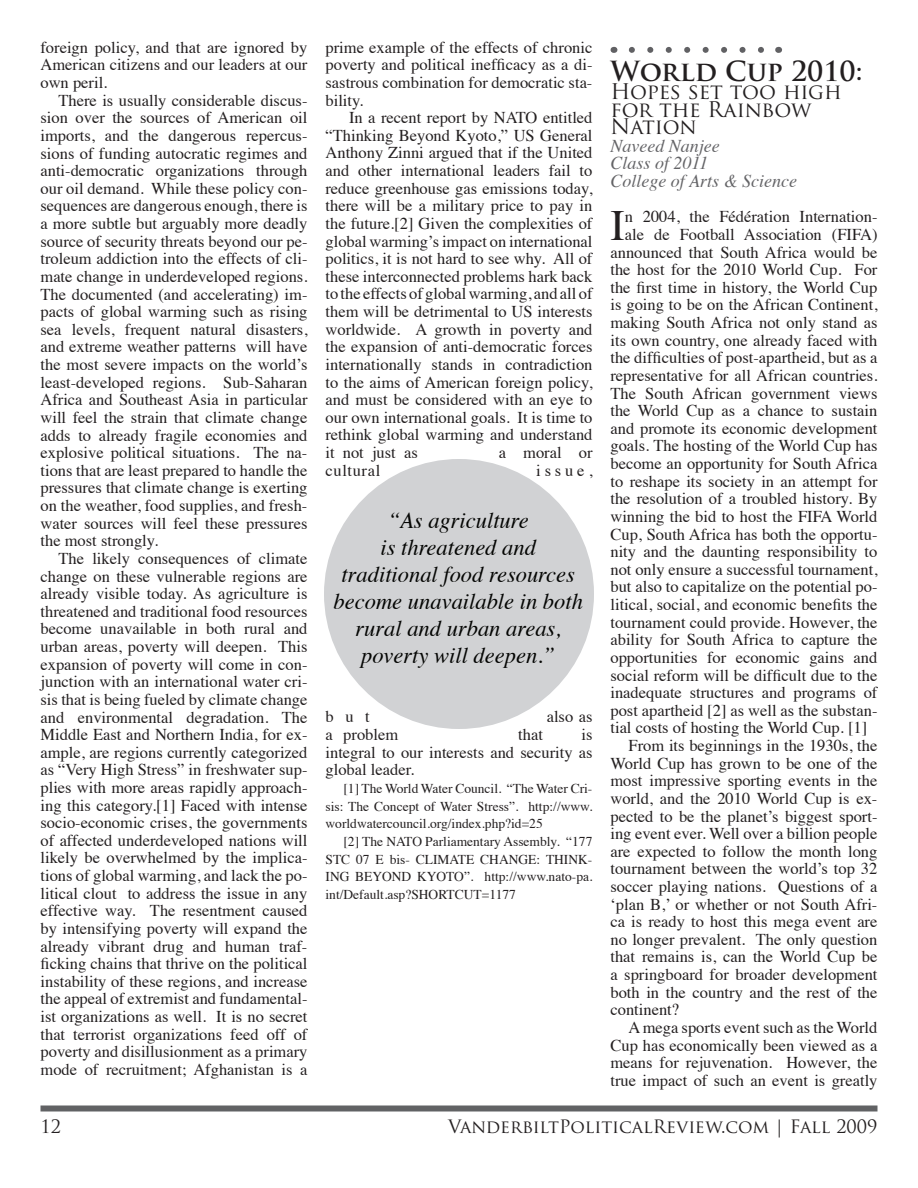
<style>
.page{position:relative;width:918px;height:1188px;background:#fff}
.page>*{position:absolute;margin:0;border:0;box-sizing:border-box;transform-origin:0 0}
.t1{font:43.2px "Times";color:#231f20}
.t2{font:700 27px "Trajan Pro";color:#231f20}
.t3{font:italic 22.5px/27px "Times";color:#040503;text-align:center}
.t4{font:21px/17.5px "Trajan Pro";letter-spacing:-.015em;color:#231f20}
.t5{font:italic 18px/17.5px "Times";color:#646467}
.t6{font:18px "Trajan Pro";color:#231f20}
.t7{font:16.5px/17.5px "Times";color:#231f20;text-align:justify}
.t8{font:16.5px "Times";letter-spacing:.04em;color:#231f20}
.t9{font:13.5px/17.7px "Times";color:#231f20;text-align:justify}
</style>
<div class="page">
<div style="left:40px;top:1106px;width:838px;height:6px;background:#616264"></div>
<svg style="left:632px;top:47px;width:132px;height:6px"></svg>
<div style="left:324px;top:459px;width:270px;height:270px;background:#d1d2d4;border-radius:50%"></div>
<p class="t7" style="left:40px;top:37px;width:268px">foreign policy, and that are ignored by American citizens and our leaders at our own peril.</p>
<p class="t7" style="left:40px;top:90px;width:269px;text-indent:18px">There is usually considerable discus&shy;sion over the sources of American oil imports, and the dangerous repercus&shy;sions of funding autocratic regimes and anti-democratic organizations through our oil demand. While these policy con&shy;sequences are dangerous enough, there is a more subtle but arguably more deadly source of security threats beyond our pe&shy;troleum addiction into the effects of cli&shy;mate change in underdeveloped regions.<br>The documented (and accelerating) im&shy;pacts of global warming such as rising sea levels, frequent natural disasters, and extreme weather patterns will have the most severe impacts on the world’s least-developed regions. Sub-Saharan Africa and Southeast Asia in particular will feel the strain that climate change adds to already fragile economies and explosive political situations. The na&shy;tions that are least prepared to handle the pressures that climate change is exerting on the weather, food supplies, and fresh&shy;water sources will feel these pressures the most strongly.</p>
<p class="t7" style="left:40px;top:548px;width:269px;text-indent:18px">The likely consequences of climate change on these vulnerable regions are already visible today. As agriculture is threatened and traditional food resources become unavailable in both rural and urban areas, poverty will deepen. This expansion of poverty will come in con&shy;junction with an international water cri&shy;sis that is being fueled by climate change and environmental degradation. The Middle East and Northern India, for ex&shy;ample, are regions currently categorized as “Very High Stress” in freshwater sup&shy;plies with more areas rapidly approach&shy;ing this category.[1] Faced with intense socio-economic crises, the governments of affected underdeveloped nations will likely be overwhelmed by the implica&shy;tions of global warming, and lack the po&shy;litical clout to address the issue in any effective way. The resentment caused by intensifying poverty will expand the already vibrant drug and human traf&shy;ficking chains that thrive on the political instability of these regions, and increase the appeal of extremist and fundamental&shy;ist organizations as well. It is no secret that terrorist organizations feed off of poverty and disillusionment as a primary mode of recruitment; Afghanistan is a</p>
<p class="t7" style="left:326px;top:37px;width:269px">prime example of the effects of chronic poverty and political inefficacy as a di&shy;sastrous combination for democratic sta&shy;bility.</p>
<p class="t7" style="left:326px;top:107px;width:269px;text-indent:24px">In a recent report by NATO entitled “Thinking Beyond Kyoto,” US General Anthony Zinni argued that if the United and other international leaders fail to reduce greenhouse gas emissions today, there will be a military price to pay in the future.[2] Given the complexities of global warming’s impact on international politics, it is not hard to see why. All of these interconnected problems hark back to the effects of global warming, and all of them will be detrimental to US interests worldwide. A growth in poverty and the expansion of anti-democratic forces internationally stands in contradiction to the aims of American foreign policy, and must be considered with an eye to our own international goals. It is time to rethink global warming and understand it not just as</p>
<p class="t7" style="left:499px;top:442px;width:95px">a moral or</p>
<p class="t8" style="left:326px;top:455px;width:56px">cultural</p>
<p class="t7" style="left:536px;top:460px;width:58px">issue,</p>
<h3 class="t3" style="left:334px;top:506px;width:251px">“As agriculture<br>is threatened and traditional food resources become unavailable in both rural and urban areas, poverty will deepen.”</h3>
<p class="t7" style="left:326px;top:707px;width:46px">but</p>
<p class="t7" style="left:547px;top:707px;width:47px">also as</p>
<p class="t7" style="left:326px;top:724px;width:74px">a problem</p>
<p class="t7" style="left:518px;top:724px;width:26px">that</p>
<p class="t7" style="left:326px;top:724px;width:269px;text-indent:256px">is integral to our interests and security as global leader.</p>
<p class="t9" style="left:326px;top:779px;width:268px;text-indent:18px">[1] The World Water Council. “The Water Cri&shy;sis: The Concept of Water Stress”. http://www. worldwatercouncil.org/index.php?id=25</p>
<p class="t9" style="left:326px;top:831px;width:269px;text-indent:18px">[2] The NATO Parliamentary Assembly. “177<br>STC 07 E bis- CLIMATE CHANGE: THINK-ING BEYOND KYOTO”. http://www.nato-pa. int/Default.asp?SHORTCUT=1177</p>
<h2 class="t2" style="left:610px;top:55px;width:254px">World Cup 2010:</h2>
<p class="t4" style="left:610px;top:82px;width:233px">Hopes set too high for the Rainbow<br>Nation</p>
<p class="t5" style="left:610px;top:136px;width:188px">Naveed Nanjee<br>Class of 2011<br>College of Arts &amp; Science</p>
<h1 class="t1" style="left:610px;top:185px;width:16px">I</h1>
<p class="t7" style="left:625px;top:207px;width:254px">n 2004, the Fédération Internation-</p>
<p class="t7" style="left:625px;top:224px;width:254px">ale de Football Association (FIFA)</p>
<p class="t7" style="left:610px;top:242px;width:268px">announced that South Africa would be</p>
<p class="t7" style="left:610px;top:260px;width:268px">the host for the 2010 World Cup. For</p>
<p class="t7" style="left:610px;top:277px;width:269px">the first time in history, the World Cup</p>
<p class="t7" style="left:610px;top:295px;width:269px">is going to be on the African Continent,</p>
<p class="t7" style="left:610px;top:312px;width:268px">making South Africa not only stand as</p>
<p class="t7" style="left:610px;top:330px;width:268px">its own country, one already faced with</p>
<p class="t7" style="left:610px;top:348px;width:269px">the difficulties of post-apartheid, but as a</p>
<p class="t7" style="left:610px;top:365px;width:268px">representative for all African countries.</p>
<p class="t7" style="left:610px;top:383px;width:269px">The South African government views</p>
<p class="t7" style="left:610px;top:400px;width:268px">the World Cup as a chance to sustain</p>
<p class="t7" style="left:610px;top:418px;width:269px">and promote its economic development</p>
<p class="t7" style="left:610px;top:436px;width:269px">goals. The hosting of the World Cup has</p>
<p class="t7" style="left:610px;top:453px;width:269px">become an opportunity for South Africa</p>
<p class="t7" style="left:610px;top:471px;width:269px">to reshape its society in an attempt for</p>
<p class="t7" style="left:610px;top:489px;width:269px">the resolution of a troubled history. By</p>
<p class="t7" style="left:610px;top:506px;width:268px">winning the bid to host the FIFA World</p>
<p class="t7" style="left:610px;top:524px;width:269px">Cup, South Africa has both the opportu-</p>
<p class="t7" style="left:610px;top:541px;width:268px">nity and the daunting responsibility to</p>
<p class="t7" style="left:610px;top:559px;width:269px">not only ensure a successful tournament,</p>
<p class="t7" style="left:610px;top:577px;width:269px">but also to capitalize on the potential po-</p>
<p class="t7" style="left:610px;top:594px;width:269px">litical, social, and economic benefits the</p>
<p class="t7" style="left:610px;top:612px;width:269px">tournament could provide. However, the</p>
<p class="t7" style="left:610px;top:630px;width:269px">ability for South Africa to capture the</p>
<p class="t7" style="left:610px;top:647px;width:268px">opportunities for economic gains and</p>
<p class="t7" style="left:610px;top:665px;width:268px">social reform will be difficult due to the</p>
<p class="t7" style="left:610px;top:682px;width:268px">inadequate structures and programs of</p>
<p class="t7" style="left:610px;top:700px;width:269px">post apartheid [2] as well as the substan-</p>
<p class="t7" style="left:610px;top:718px;width:258px">tial costs of hosting the World Cup. [1]</p>
<p class="t7" style="left:628px;top:735px;width:250px">From its beginnings in the 1930s, the</p>
<p class="t7" style="left:610px;top:753px;width:268px">World Cup has grown to be one of the</p>
<p class="t7" style="left:610px;top:771px;width:268px">most impressive sporting events in the</p>
<p class="t7" style="left:610px;top:788px;width:268px">world, and the 2010 World Cup is ex-</p>
<p class="t7" style="left:610px;top:806px;width:269px">pected to be the planet’s biggest sport-</p>
<p class="t7" style="left:610px;top:823px;width:269px">ing event ever. Well over a billion people</p>
<p class="t7" style="left:610px;top:841px;width:268px">are expected to follow the month long</p>
<p class="t7" style="left:610px;top:859px;width:268px">tournament between the world’s top 32</p>
<p class="t7" style="left:610px;top:876px;width:269px">soccer playing nations. Questions of a</p>
<p class="t7" style="left:610px;top:894px;width:268px">‘plan B,’ or whether or not South Afri-</p>
<p class="t7" style="left:610px;top:912px;width:268px">ca is ready to host this mega event are</p>
<p class="t7" style="left:610px;top:929px;width:269px">no longer prevalent. The only question</p>
<p class="t7" style="left:610px;top:947px;width:268px">that remains is, can the World Cup be</p>
<p class="t7" style="left:610px;top:964px;width:269px">a springboard for broader development</p>
<p class="t7" style="left:610px;top:982px;width:269px">both in the country and the rest of the</p>
<p class="t7" style="left:610px;top:1000px;width:70px">continent?</p>
<p class="t7" style="left:628px;top:1017px;width:251px">A mega sports event such as the World</p>
<p class="t7" style="left:610px;top:1035px;width:268px">Cup has economically been viewed as a</p>
<p class="t7" style="left:610px;top:1053px;width:268px">means for rejuvenation. However, the</p>
<p class="t7" style="left:610px;top:1070px;width:269px">true impact of such an event is greatly</p>
<p class="t6" style="left:40px;top:1115px;width:22px">12</p>
<p class="t6" style="left:448px;top:1115px;width:431px">VanderbiltPoliticalReview.com | Fall 2009</p>
</div>
